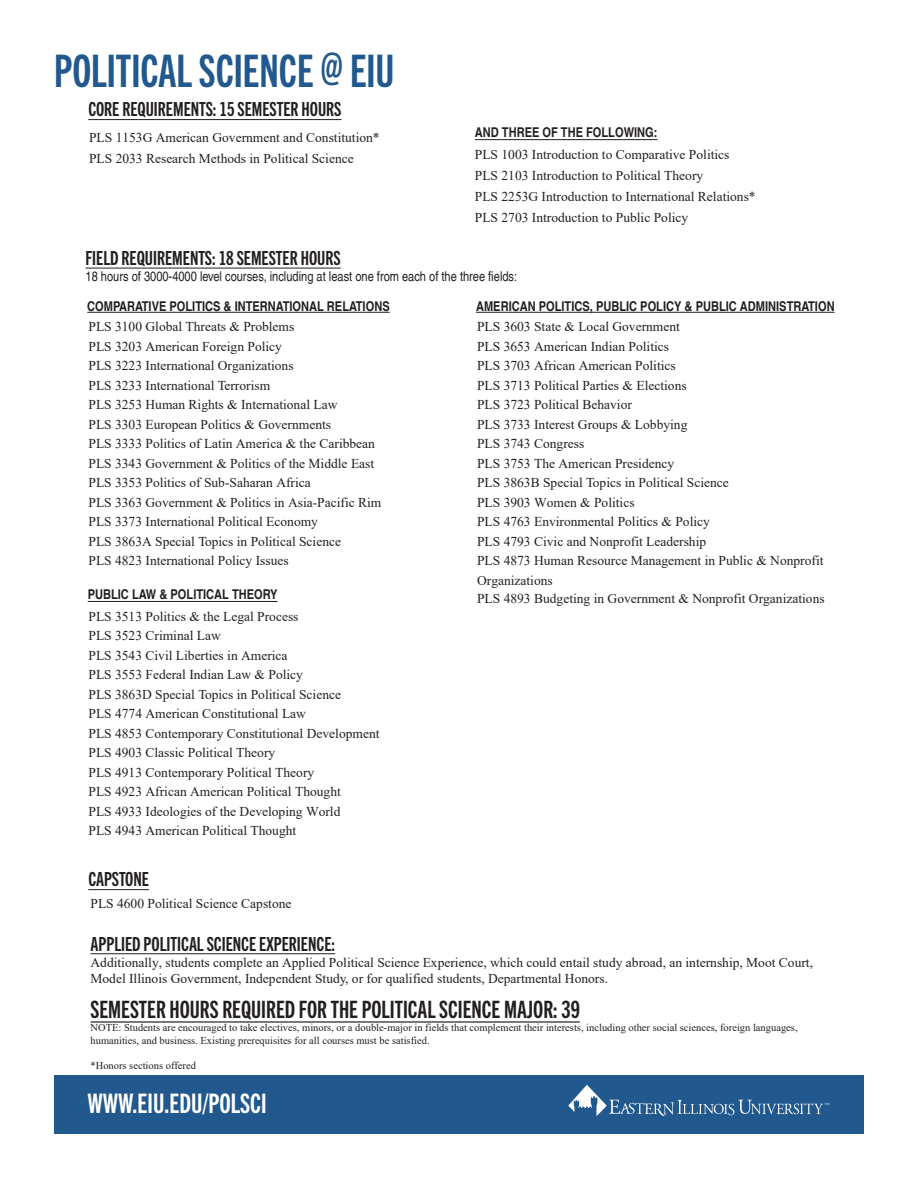
<style>
.page{position:relative;width:918px;height:1188px;background:#fff}
.page>*{position:absolute;margin:0;border:0;box-sizing:border-box;transform-origin:0 0}
.t1{font:45px "Trade Gothic Next LT Pro Bd Cm";color:#21588d}
.t2{font:27px "Trade Gothic Next LT Pro Bd Cm";color:#fff}
.t3{font:24px "Trade Gothic Next LT Pro Bd Cm";color:#231f20}
.t4{font:19.5px "Trade Gothic Next LT Pro Bd Cm";color:#231f20}
.t5{font:13.5px/19.5px "Times New Roman";color:#231f20}
.t6{font:700 condensed 13.5px "Helvetica Com";color:#231f20}
.t7{font:condensed 13.5px "Helvetica Com";color:#231f20}
.t8{font:10.5px/12.6px "Times New Roman";color:#231f20}
</style>
<div class="page">
<hr style="left:88px;top:119px;width:254px;height:1px;background:#231f20">
<hr style="left:86px;top:268px;width:255px;height:1px;background:#231f20">
<hr style="left:87px;top:312px;width:303px;height:1px;background:#231f20">
<hr style="left:88px;top:601px;width:190px;height:1px;background:#231f20">
<hr style="left:476px;top:312px;width:359px;height:1px;background:#231f20">
<div style="left:54px;top:1076px;width:810px;height:58px;background:#21588d"></div>
<svg style="left:568px;top:1085px;width:262px;height:31px"></svg>
<hr style="left:475px;top:139px;width:183px;height:1px;background:#231f20">
<hr style="left:88px;top:889px;width:61px;height:1px;background:#231f20">
<hr style="left:91px;top:1021px;width:489px;height:2px;background:#231f20">
<hr style="left:91px;top:953px;width:244px;height:1px;background:#231f20">
<h1 class="t1" style="left:54px;top:41px;width:342px">POLITICAL SCIENCE @ EIU</h1>
<h3 class="t4" style="left:88px;top:96px;width:255px">CORE REQUIREMENTS: 15 SEMESTER HOURS</h3>
<p class="t5" style="left:89px;top:126px;width:292px;line-height:21px">PLS 1153G American Government and Constitution*<br>PLS 2033 Research Methods in Political Science</p>
<p class="t6" style="left:475px;top:124px;width:184px">AND THREE OF THE FOLLOWING:</p>
<p class="t5" style="left:475px;top:143px;width:282px;line-height:21px">PLS 1003 Introduction to Comparative Politics PLS 2103 Introduction to Political Theory<br>PLS 2253G Introduction to International Relations* PLS 2703 Introduction to Public Policy</p>
<h3 class="t4" style="left:86px;top:245px;width:257px">FIELD REQUIREMENTS: 18 SEMESTER HOURS</h3>
<p class="t7" style="left:86px;top:268px;width:433px">18 hours of 3000-4000 level courses, including at least one from each of the three fields:</p>
<p class="t6" style="left:87px;top:298px;width:304px">COMPARATIVE POLITICS &amp; INTERNATIONAL RELATIONS</p>
<p class="t5" style="left:89px;top:317px;width:294px">PLS 3100 Global Threats &amp; Problems<br>PLS 3203 American Foreign Policy<br>PLS 3223 International Organizations<br>PLS 3233 International Terrorism<br>PLS 3253 Human Rights &amp; International Law<br>PLS 3303 European Politics &amp; Governments<br>PLS 3333 Politics of Latin America &amp; the Caribbean PLS 3343 Government &amp; Politics of the Middle East PLS 3353 Politics of Sub-Saharan Africa<br>PLS 3363 Government &amp; Politics in Asia-Pacific Rim PLS 3373 International Political Economy<br>PLS 3863A Special Topics in Political Science<br>PLS 4823 International Policy Issues</p>
<p class="t6" style="left:88px;top:586px;width:191px">PUBLIC LAW &amp; POLITICAL THEORY</p>
<p class="t5" style="left:89px;top:606px;width:293px">PLS 3513 Politics &amp; the Legal Process<br>PLS 3523 Criminal Law<br>PLS 3543 Civil Liberties in America<br>PLS 3553 Federal Indian Law &amp; Policy<br>PLS 3863D Special Topics in Political Science<br>PLS 4774 American Constitutional Law<br>PLS 4853 Contemporary Constitutional Development PLS 4903 Classic Political Theory<br>PLS 4913 Contemporary Political Theory<br>PLS 4923 African American Political Thought<br>PLS 4933 Ideologies of the Developing World<br>PLS 4943 American Political Thought</p>
<p class="t6" style="left:476px;top:298px;width:360px">AMERICAN POLITICS, PUBLIC POLICY &amp; PUBLIC ADMINISTRATION</p>
<p class="t5" style="left:477px;top:317px;width:349px">PLS 3603 State &amp; Local Government<br>PLS 3653 American Indian Politics<br>PLS 3703 African American Politics<br>PLS 3713 Political Parties &amp; Elections<br>PLS 3723 Political Behavior<br>PLS 3733 Interest Groups &amp; Lobbying<br>PLS 3743 Congress<br>PLS 3753 The American Presidency<br>PLS 3863B Special Topics in Political Science<br>PLS 3903 Women &amp; Politics<br>PLS 4763 Environmental Politics &amp; Policy<br>PLS 4793 Civic and Nonprofit Leadership<br>PLS 4873 Human Resource Management in Public &amp; Nonprofit Organizations<br>PLS 4893 Budgeting in Government &amp; Nonprofit Organizations</p>
<h3 class="t4" style="left:88px;top:866px;width:62px">CAPSTONE</h3>
<p class="t5" style="left:91px;top:893px;width:203px">PLS 4600 Political Science Capstone</p>
<h3 class="t4" style="left:91px;top:930px;width:246px">APPLIED POLITICAL SCIENCE EXPERIENCE:</h3>
<p class="t5" style="left:91px;top:955px;width:724px;line-height:15.8px">Additionally, students complete an Applied Political Science Experience, which could entail study abroad, an internship, Moot Court,<br>Model Illinois Government, Independent Study, or for qualified students, Departmental Honors.</p>
<h3 class="t3" style="left:91px;top:993px;width:491px">SEMESTER HOURS REQUIRED FOR THE POLITICAL SCIENCE MAJOR: 39</h3>
<p class="t8" style="left:91px;top:1021px;width:709px">NOTE: Students are encouraged to take electives, minors, or a double-major in fields that complement their interests, including other social sciences, foreign languages, humanities, and business. Existing prerequisites for all courses must be satisfied.</p>
<p class="t8" style="left:91px;top:1059px;width:107px">*Honors sections offered</p>
<h2 class="t2" style="left:87px;top:1085px;width:181px">WWW.EIU.EDU/POLSCI</h2>
</div>
